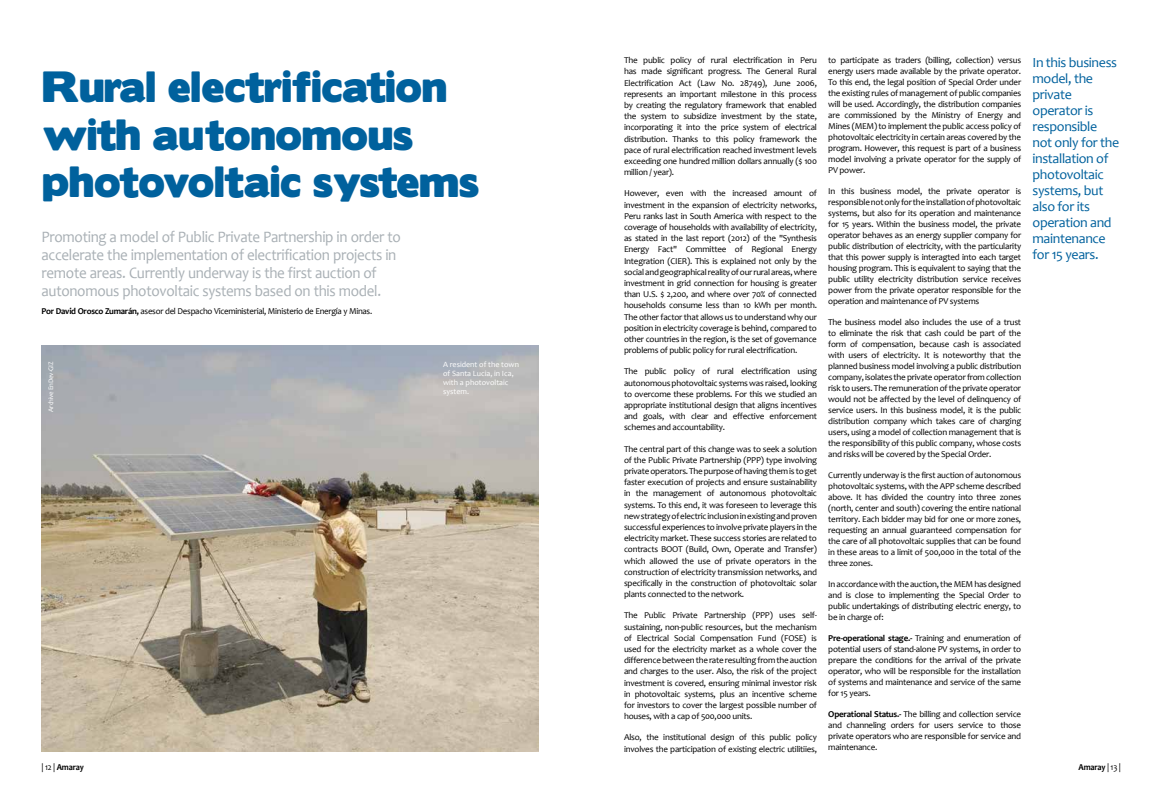
<style>
.page{position:relative;width:1163px;height:794px;background:#fff}
.page>*{position:absolute;margin:0;border:0;box-sizing:border-box;transform-origin:0 0}
.t1{font:39px/47.7px "Boris Black Bloxx";color:#00619d}
.t2{font:16px/18px "Candara";letter-spacing:-.02em;color:#a9b0b5;scale:.94 1}
.t3{font:14px/16px "Candara";letter-spacing:-.025em;color:#00619d}
.t4{font:9px/11.2px "Candara";letter-spacing:-.025em;color:#000;text-align:justify}
.t5{font:700 9px "Candara";letter-spacing:-.02em;color:#000;scale:.93 1}
.t6{font:8px/9px "Candara";color:#fff}
.t7{font:7px "Candara";letter-spacing:-.03em;color:#fff}
.s1{font-weight:700}
.s2{font-weight:400}
</style>
<div class="page">
<img style="left:42px;top:346px;width:497px;height:405px">
<h1 class="t1" style="left:43px;top:64px;width:438px">Rural electrification with autonomous photovoltaic systems</h1>
<h2 class="t2" style="left:42px;top:228px;width:384px">Promoting a model of Public Private Partnership in order to accelerate the implementation of electrification projects in remote areas. Currently underway is the first auction of autonomous photovoltaic systems based on this model.</h2>
<p class="t4" style="left:42px;top:305px;width:332px"><span class="s1">Por David Orosco Zumarán,</span> asesor del Despacho Viceministerial, Ministerio de Energía y Minas.</p>
<p class="t7" style="left:46px;top:412px;width:52px;rotate:-90deg">Archive EnDev-GIZ</p>
<p class="t6" style="left:443px;top:360px;width:77px">A resident of the town of Santa Lucia, in Ica, with a photovoltaic system.</p>
<p class="t4" style="left:624px;top:55px;width:194px">The public policy of rural electrification in Peru has made significant progress. The General Rural Electrification Act (Law No. 28749), June 2006, represents an important milestone in this process by creating the regulatory framework that enabled the system to subsidize investment by the state, incorporating it into the price system of electrical distribution. Thanks to this policy framework the pace of rural electrification reached investment levels exceeding one hundred million dollars annually ($ 100 million / year).</p>
<p class="t4" style="left:624px;top:188px;width:194px">However, even with the increased amount of investment in the expansion of electricity networks, Peru ranks last in South America with respect to the coverage of households with availability of electricity, as stated in the last report (2012) of the "Synthesis Energy Fact" Committee of Regional Energy Integration (CIER). This is explained not only by the social and geographical reality of our rural areas, where investment in grid connection for housing is greater than U.S. $ 2,200, and where over 70% of connected households consume less than 10 kWh per month.<br>The other factor that allows us to understand why our position in electricity coverage is behind, compared to other countries in the region, is the set of governance problems of public policy for rural electrification.</p>
<p class="t4" style="left:624px;top:366px;width:194px">The public policy of rural electrification using autonomous photovoltaic systems was raised, looking to overcome these problems. For this we studied an appropriate institutional design that aligns incentives and goals, with clear and effective enforcement schemes and accountability.</p>
<p class="t4" style="left:624px;top:443px;width:194px">The central part of this change was to seek a solution of the Public Private Partnership (PPP) type involving private operators. The purpose of having them is to get faster execution of projects and ensure sustainability in the management of autonomous photovoltaic systems. To this end, it was foreseen to leverage this new strategy of electric inclusion in existing and proven successful experiences to involve private players in the electricity market. These success stories are related to contracts BOOT (Build, Own, Operate and Transfer) which allowed the use of private operators in the construction of electricity transmission networks, and specifically in the construction of photovoltaic solar plants connected to the network.</p>
<p class="t4" style="left:624px;top:610px;width:194px">The Public Private Partnership (PPP) uses self&shy;sustaining, non-public resources, but the mechanism of Electrical Social Compensation Fund (FOSE) is used for the electricity market as a whole cover the difference between the rate resulting from the auction and charges to the user. Also, the risk of the project investment is covered, ensuring minimal investor risk in photovoltaic systems, plus an incentive scheme for investors to cover the largest possible number of houses, with a cap of 500,000 units.</p>
<p class="t4" style="left:624px;top:732px;width:194px">Also, the institutional design of this public policy involves the participation of existing electric utilitiies,</p>
<p class="t4" style="left:828px;top:55px;width:194px">to participate as traders (billing, collection) versus energy users made available by the private operator.<br>To this end, the legal position of Special Order under the existing rules of management of public companies will be used. Accordingly, the distribution companies are commissioned by the Ministry of Energy and Mines (MEM) to implement the public access policy of photovoltaic electricity in certain areas covered by the program. However, this request is part of a business model involving a private operator for the supply of PV power.</p>
<p class="t4" style="left:828px;top:186px;width:194px">In this business model, the private operator is responsible not only for the installation of photovoltaic systems, but also for its operation and maintenance for 15 years. Within the business model, the private operator behaves as an energy supplier company for public distribution of electricity, with the particularity that this power supply is interagted into each target housing program. This is equivalent to saying that the public utility electricity distribution service receives power from the private operator responsible for the operation and maintenance of PV systems</p>
<p class="t4" style="left:828px;top:317px;width:194px">The business model also includes the use of a trust to eliminate the risk that cash could be part of the form of compensation, because cash is associated with users of electricity. It is noteworthy that the planned business model involving a public distribution company, isolates the private operator from collection risk to users. The remuneration of the private operator would not be affected by the level of delinquency of service users. In this business model, it is the public distribution company which takes care of charging users, using a model of collection management that is the responsibility of this public company, whose costs and risks will be covered by the Special Order.</p>
<p class="t4" style="left:828px;top:470px;width:194px">Currently underway is the first auction of autonomous photovoltaic systems, with the APP scheme described above. It has divided the country into three zones (north, center and south) covering the entire national territory. Each bidder may bid for one or more zones, requesting an annual guaranteed compensation for the care of all photovoltaic supplies that can be found in these areas to a limit of 500,000 in the total of the three zones.</p>
<p class="t4" style="left:828px;top:579px;width:194px">In accordance with the auction, the MEM has designed and is close to implementing the Special Order to public undertakings of distributing electric energy, to be in charge of:</p>
<p class="t4" style="left:828px;top:633px;width:194px"><span class="s1">Pre-operational stage.-</span> Training and enumeration of potential users of stand-alone PV systems, in order to prepare the conditions for the arrival of the private operator, who will be responsible for the installation of systems and maintenance and service of the same for 15 years.</p>
<p class="t4" style="left:828px;top:709px;width:194px"><span class="s1">Operational Status.-</span> The billing and collection service and channeling orders for users service to those private operators who are responsible for service and maintenance.</p>
<h3 class="t3" style="left:1032px;top:54px;width:88px">In this business model, the private operator is responsible not only for the installation of photovoltaic systems, but also for its operation and maintenance for 15 years.</h3>
<p class="t5" style="left:42px;top:761px;width:47px"><span class="s2">| 12 |</span> Amaray</p>
<p class="t5" style="left:1078px;top:761px;width:47px">Amaray <span class="s2">| 13 |</span></p>
</div>
